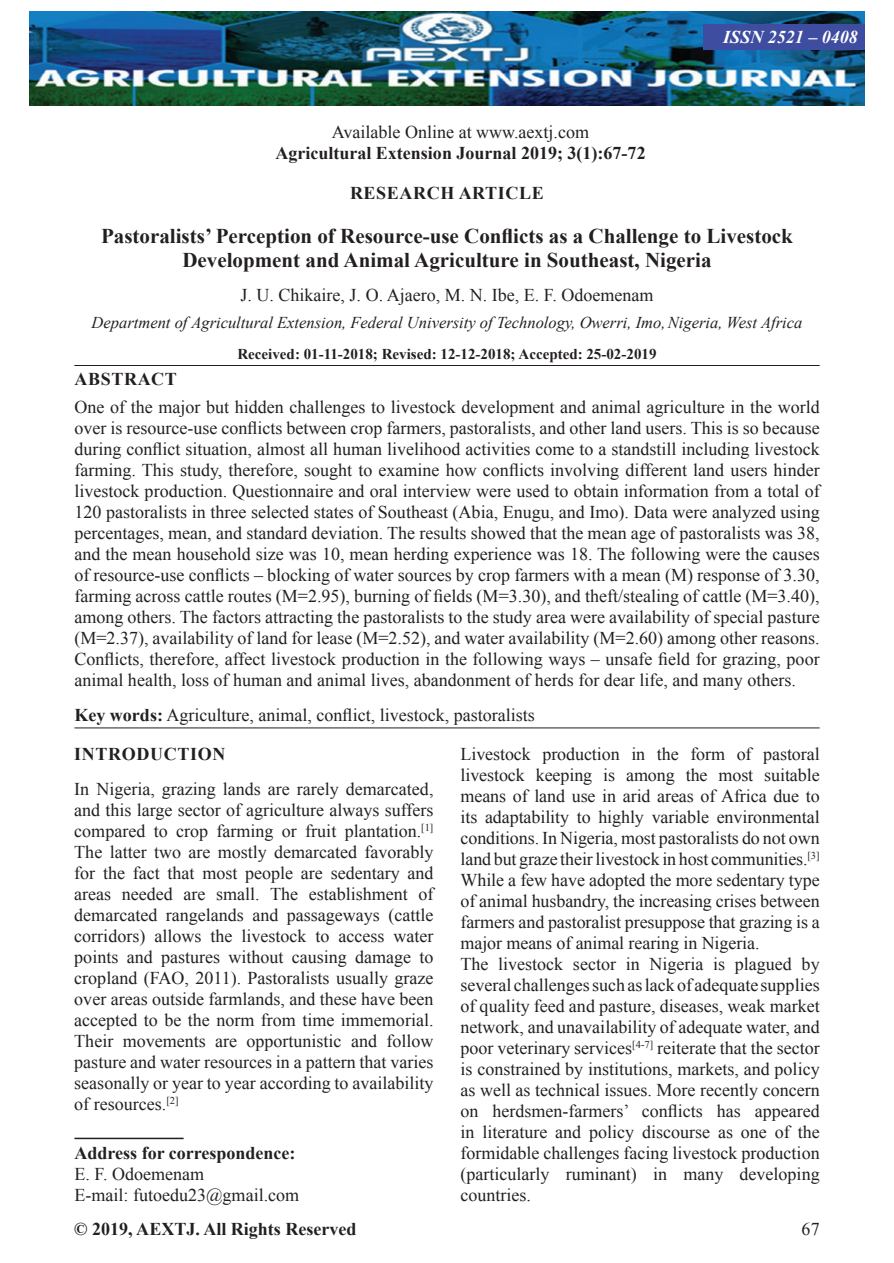
<style>
.page{position:relative;width:894px;height:1263px;background:#fff}
.page>*{position:absolute;margin:0;border:0;box-sizing:border-box;transform-origin:0 0}
.t1{font:700 21px/24px "Times New Roman";color:#231f20;text-align:center}
.t2{font:18px/21px "Times New Roman";color:#231f20}
.t3{font:700 18px "Times New Roman";color:#231f20}
.t4{font:700 18px "Times New Roman";letter-spacing:.035em;color:#231f20}
.t5{font:italic 700 18px "Times New Roman";color:#fff}
.t6{font:italic 16.5px "Times New Roman";color:#231f20}
.t7{font:700 15px "Times New Roman";color:#231f20}
.s1{font-weight:700}
</style>
<div class="page">
<img style="left:29px;top:11px;width:835px;height:94px">
<div style="left:702px;top:24px;width:162px;height:25px;background:#3e4da0"></div>
<hr style="left:74px;top:365px;width:745px;height:1px;background:#231f20">
<hr style="left:74px;top:727px;width:745px;height:1px;background:#231f20">
<hr style="left:74px;top:1137px;width:109px;height:2px;background:#231f20">
<p class="t2" style="left:332px;top:121px;width:258px">Available Online at www.aextj.com</p>
<p class="t3" style="left:275px;top:140px;width:371px">Agricultural Extension Journal 2019; 3(1):67-72</p>
<p class="t5" style="left:723px;top:24px;width:136px">ISSN 2521 – 0408</p>
<p class="t4" style="left:350px;top:179px;width:195px">RESEARCH ARTICLE</p>
<p class="t1" style="left:101px;top:223px;width:693px">Pastoralists’ Perception of Resource-use Conflicts as a Challenge to Livestock<br>Development and Animal Agriculture in Southeast, Nigeria</p>
<p class="t2" style="left:240px;top:284px;width:414px">J. U. Chikaire, J. O. Ajaero, M. N. Ibe, E. F. Odoemenam</p>
<p class="t6" style="left:92px;top:311px;width:712px">Department of Agricultural Extension, Federal University of Technology, Owerri, Imo,Nigeria, West Africa</p>
<p class="t7" style="left:237px;top:343px;width:420px">Received: 01-11-2018; Revised: 12-12-2018; Accepted: 25-02-2019</p>
<p class="t4" style="left:74px;top:366px;width:104px">ABSTRACT</p>
<p class="t2" style="left:74px;top:395px;width:746px;text-align:justify">One of the major but hidden challenges to livestock development and animal agriculture in the world over is resource-use conflicts between crop farmers, pastoralists, and other land users. This is so because during conflict situation, almost all human livelihood activities come to a standstill including livestock farming. This study, therefore, sought to examine how conflicts involving different land users hinder livestock production. Questionnaire and oral interview were used to obtain information from a total of 120 pastoralists in three selected states of Southeast (Abia, Enugu, and Imo). Data were analyzed using percentages, mean, and standard deviation. The results showed that the mean age of pastoralists was 38, and the mean household size was 10, mean herding experience was 18. The following were the causes of resource-use conflicts – blocking of water sources by crop farmers with a mean (M) response of 3.30, farming across cattle routes (M=2.95), burning of fields (M=3.30), and theft/stealing of cattle (M=3.40), among others. The factors attracting the pastoralists to the study area were availability of special pasture (M=2.37), availability of land for lease (M=2.52), and water availability (M=2.60) among other reasons.<br>Conflicts, therefore, affect livestock production in the following ways – unsafe field for grazing, poor animal health, loss of human and animal lives, abandonment of herds for dear life, and many others.</p>
<p class="t2" style="left:74px;top:694px;width:462px;line-height:39.2px"><span class="s1">Key words:</span> Agriculture, animal, conflict, livestock, pastoralists<br><span class="s1">INTRODUCTION</span></p>
<p class="t2" style="left:74px;top:777px;width:360px;text-align:justify">In Nigeria, grazing lands are rarely demarcated, and this large sector of agriculture always suffers compared to crop farming or fruit plantation.<sup>[1] </sup>The latter two are mostly demarcated favorably for the fact that most people are sedentary and areas needed are small. The establishment of demarcated rangelands and passageways (cattle corridors) allows the livestock to access water points and pastures without causing damage to cropland (FAO, 2011). Pastoralists usually graze over areas outside farmlands, and these have been accepted to be the norm from time immemorial.<br>Their movements are opportunistic and follow pasture and water resources in a pattern that varies seasonally or year to year according to availability of resources.<sup>[2]</sup></p>
<p class="t3" style="left:74px;top:1140px;width:222px">Address for correspondence:</p>
<p class="t2" style="left:74px;top:1163px;width:226px">E. F. Odoemenam<br>E-mail: futoedu23@gmail.com</p>
<p class="t2" style="left:460px;top:743px;width:360px">Livestock production in the form of pastoral livestock keeping is among the most suitable means of land use in arid areas of Africa due to its adaptability to highly variable environmental conditions. In Nigeria, most pastoralists do not own land but graze their livestock in host communities.<sup>[3] </sup>While a few have adopted the more sedentary type of animal husbandry, the increasing crises between farmers and pastoralist presuppose that grazing is a major means of animal rearing in Nigeria.<br>The livestock sector in Nigeria is plagued by several challenges such as lack of adequate supplies of quality feed and pasture, diseases, weak market network, and unavailability of adequate water, and poor veterinary services<sup>[4-7]</sup> reiterate that the sector is constrained by institutions, markets, and policy as well as technical issues. More recently concern on herdsmen-farmers’ conflicts has appeared in literature and policy discourse as one of the formidable challenges facing livestock production (particularly ruminant) in many developing countries.</p>
<p class="t3" style="left:74px;top:1215px;width:283px">© 2019, AEXTJ. All Rights Reserved</p>
<p class="t2" style="left:801px;top:1217px;width:19px">67</p>
</div>
